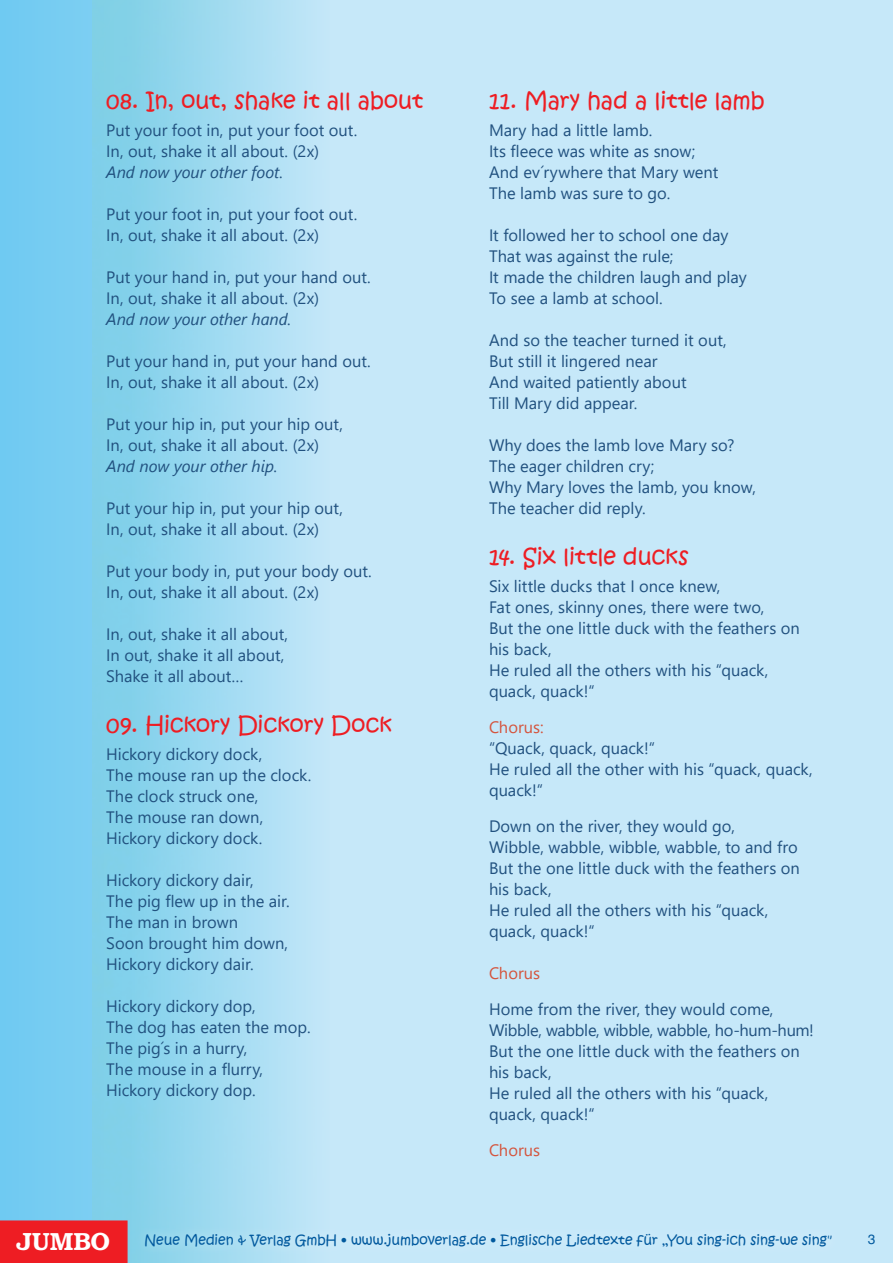
<style>
.page{position:relative;width:893px;height:1263px;background:#c6e8f9}
.page>*{position:absolute;margin:0;border:0;box-sizing:border-box;transform-origin:0 0}
.t1{font:24px "Boo Dem";color:#fff}
.t2{font:22.5px "Kristen ITC";letter-spacing:-.005em;color:#ee1d23}
.t3{font:16.5px/21px "Segoe UI";color:#21517f}
.t4{font:italic 16.5px "Segoe UI";letter-spacing:-.005em;color:#21517f}
.t5{font:16.5px "Segoe UI";color:#d4543d}
.t6{font:13.5px "Kristen ITC";color:#01599e}
.t7{font:13.5px "Helvetica";color:#01599e}
</style>
<div class="page">
<div style="left:0;top:0;width:330px;height:1263px;background:#76ccf2"></div>
<img style="left:93px;top:0;width:237px;height:1263px">
<div style="left:0;top:1220px;width:128px;height:43px;background:#ee1d23;border:2px solid #ee1d23"></div>
<div style="left:134px;top:1223px;width:709px;height:35px;background:#fff;opacity:.5"></div>
<h2 class="t2" style="left:106px;top:85px;width:318px">08. In, out, shake it all about</h2>
<p class="t3" style="left:106px;top:118px;width:253px">Put your foot in, put your foot out.<br>In, out, shake it all about. (2x)</p>
<p class="t4" style="left:106px;top:156px;width:178px">And now your other foot.</p>
<p class="t3" style="left:106px;top:202px;width:253px">Put your foot in, put your foot out.<br>In, out, shake it all about. (2x)</p>
<p class="t3" style="left:106px;top:265px;width:266px">Put your hand in, put your hand out.<br>In, out, shake it all about. (2x)</p>
<p class="t4" style="left:106px;top:303px;width:187px">And now your other hand.</p>
<p class="t3" style="left:106px;top:349px;width:266px">Put your hand in, put your hand out.<br>In, out, shake it all about. (2x)</p>
<p class="t3" style="left:106px;top:412px;width:238px">Put your hip in, put your hip out,<br>In, out, shake it all about. (2x)</p>
<p class="t4" style="left:106px;top:450px;width:173px">And now your other hip.</p>
<p class="t3" style="left:106px;top:496px;width:238px">Put your hip in, put your hip out,<br>In, out, shake it all about. (2x)</p>
<p class="t3" style="left:106px;top:559px;width:267px">Put your body in, put your body out.<br>In, out, shake it all about. (2x)</p>
<p class="t3" style="left:106px;top:622px;width:183px">In, out, shake it all about,<br>In out, shake it all about,<br>Shake it all about…</p>
<h2 class="t2" style="left:106px;top:709px;width:287px">09. Hickory Dickory Dock</h2>
<p class="t3" style="left:106px;top:742px;width:206px">Hickory dickory dock,<br>The mouse ran up the clock.<br>The clock struck one,<br>The mouse ran down,<br>Hickory dickory dock.</p>
<p class="t3" style="left:106px;top:868px;width:185px">Hickory dickory dair,<br>The pig flew up in the air.<br>The man in brown<br>Soon brought him down,<br>Hickory dickory dair.</p>
<p class="t3" style="left:106px;top:994px;width:206px">Hickory dickory dop,<br>The dog has eaten the mop.<br>The pig´s in a hurry,<br>The mouse in a flurry,<br>Hickory dickory dop.</p>
<h2 class="t2" style="left:489px;top:85px;width:277px">11. Mary had a little lamb</h2>
<p class="t3" style="left:489px;top:118px;width:231px">Mary had a little lamb.<br>Its fleece was white as snow;<br>And ev´rywhere that Mary went<br>The lamb was sure to go.</p>
<p class="t3" style="left:489px;top:223px;width:259px">It followed her to school one day<br>That was against the rule;<br>It made the children laugh and play<br>To see a lamb at school.</p>
<p class="t3" style="left:489px;top:328px;width:239px">And so the teacher turned it out,<br>But still it lingered near<br>And waited patiently about<br>Till Mary did appear.</p>
<p class="t3" style="left:489px;top:433px;width:268px">Why does the lamb love Mary so?<br>The eager children cry;<br>Why Mary loves the lamb, you know,<br>The teacher did reply.</p>
<h2 class="t2" style="left:489px;top:541px;width:201px">14. Six little ducks</h2>
<p class="t3" style="left:489px;top:574px;width:312px">Six little ducks that I once knew,<br>Fat ones, skinny ones, there were two,<br>But the one little duck with the feathers on his back,<br>He ruled all the others with his “quack, quack, quack!“</p>
<p class="t5" style="left:489px;top:711px;width:56px">Chorus:</p>
<p class="t3" style="left:489px;top:736px;width:325px">“Quack, quack, quack!“<br>He ruled all the other with his “quack, quack, quack!“</p>
<p class="t3" style="left:489px;top:814px;width:312px">Down on the river, they would go,<br>Wibble, wabble, wibble, wabble, to and fro<br>But the one little duck with the feathers on his back,<br>He ruled all the others with his “quack, quack, quack!“</p>
<p class="t5" style="left:489px;top:957px;width:53px">Chorus</p>
<p class="t3" style="left:489px;top:997px;width:326px">Home from the river, they would come,<br>Wibble, wabble, wibble, wabble, ho-hum-hum!<br>But the one little duck with the feathers on his back,<br>He ruled all the others with his “quack, quack, quack!“</p>
<p class="t5" style="left:489px;top:1134px;width:53px">Chorus</p>
<h1 class="t1" style="left:16px;top:1228px;width:96px">JUMBO</h1>
<p class="t6" style="left:145px;top:1231px;width:689px">Neue Medien &amp; Verlag GmbH • www.jumboverlag.de • Englische Liedtexte für „You sing-ich sing-we sing"</p>
<p class="t7" style="left:868px;top:1231px;width:9px">3</p>
</div>
